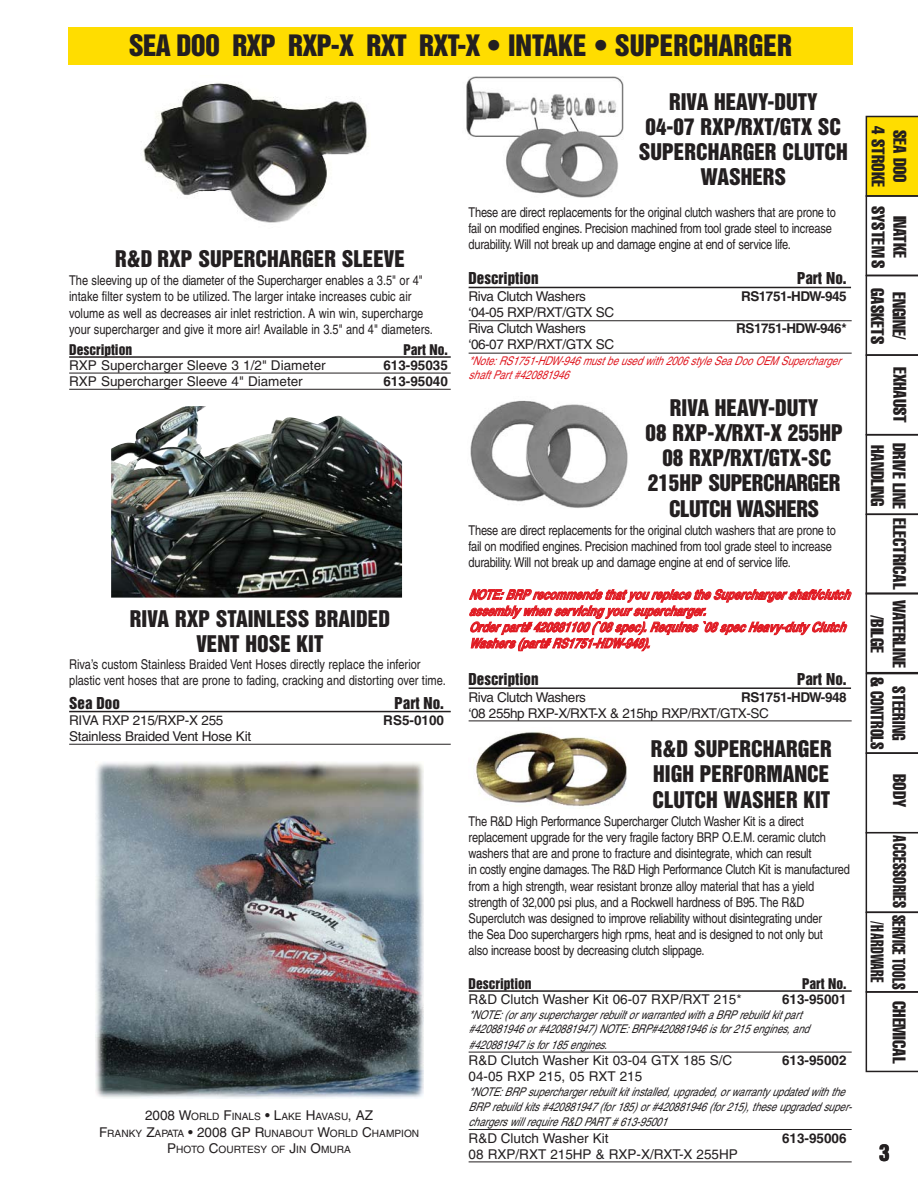
<style>
.page{position:relative;width:918px;height:1188px;background:#fff}
.page>*{position:absolute;margin:0;border:0;box-sizing:border-box;transform-origin:0 0}
.t1{font:27px "Helvetica Inserat";color:#231f20}
.t2{font:21px/25.2px "Helvetica Inserat";color:#231f20;text-align:center}
.t3{font:extra-condensed 18px/21.9px "Helvetica";color:#231f20}
.t4{font:extra-condensed 18px/21.8px "Helvetica";color:#231f20;scale:.84 1}
.t5{font:extra-condensed 18px/21.8px "Helvetica";color:#231f20;text-align:center;scale:.9 1}
.t6{font:15px "Helvetica Inserat";color:#231f20}
.t7{font:13.5px/16.2px "Helvetica";letter-spacing:-.02em;color:#231f20;scale:.82 1}
.t8{font:13.5px/16.2px "Helvetica";color:#231f20;scale:.82 1}
.t9{font:13.5px "Helvetica";color:#231f20}
.t10{font:italic 700 13.5px/16.2px "Helvetica";color:#e01a22;scale:.82 1}
.t11{font:13.5px/16.2px "Helvetica";letter-spacing:-.02em;color:#231f20}
.t12{font:700 13.5px "Helvetica";color:#231f20}
.t13{font:700 13.5px "Helvetica";letter-spacing:-.035em;color:#231f20}
.t14{font:13.5px "Helvetica Inserat";color:#231f20}
.t15{font:italic 12px/15px "Helvetica";letter-spacing:-.035em;color:#231f20;scale:.82 1}
.t16{font:italic 12px/14.4px "Helvetica";color:#e01a22;scale:.82 1}
.t17{font:10.2px/16.2px "Helvetica";color:#231f20;text-align:center}
.s1{font-size:13.5px}
</style>
<div class="page">
<hr style="left:69px;top:356px;width:382px;height:2px;background:#231f20">
<hr style="left:69px;top:373px;width:382px;height:1px;background:#231f20">
<hr style="left:69px;top:389px;width:382px;height:1px;background:#231f20">
<hr style="left:69px;top:711px;width:382px;height:1px;background:#231f20">
<hr style="left:69px;top:744px;width:382px;height:1px;background:#231f20">
<img style="left:111px;top:406px;width:291px;height:192px">
<svg style="left:866px;top:116px;width:52px;height:956px"></svg>
<div style="left:893px;top:836px;width:13px;height:72px;background:#fff"></div>
<div style="left:68px;top:27px;width:785px;height:38px;background:#fd0"></div>
<img style="left:95px;top:761px;width:329px;height:338px">
<hr style="left:469px;top:287px;width:382px;height:1px;background:#231f20">
<hr style="left:469px;top:320px;width:383px;height:1px;background:#231f20">
<hr style="left:469px;top:353px;width:383px;height:1px;background:#231f20">
<hr style="left:469px;top:687px;width:382px;height:2px;background:#231f20">
<hr style="left:469px;top:721px;width:383px;height:1px;background:#231f20">
<hr style="left:469px;top:990px;width:383px;height:2px;background:#231f20">
<hr style="left:469px;top:1052px;width:383px;height:1px;background:#231f20">
<hr style="left:469px;top:1129px;width:383px;height:1px;background:#231f20">
<hr style="left:469px;top:1162px;width:383px;height:1px;background:#231f20">
<img style="left:466px;top:77px;width:158px;height:121px">
<img style="left:476px;top:731px;width:151px;height:75px">
<img style="left:470px;top:400px;width:158px;height:108px">
<img style="left:143px;top:83px;width:226px;height:140px">
<h1 class="t1" style="left:129px;top:34px;width:665px">SEA DOO RXP RXP-X RXT RXT-X • INTAKE • SUPERCHARGER</h1>
<h2 class="t2" style="left:115px;top:247px;width:291px">R&amp;D RXP SUPERCHARGER SLEEVE</h2>
<p class="t8" style="left:69px;top:274px;width:445px">The sleeving up of the diameter of the Supercharger enables a 3.5" or 4" intake filter system to be utilized. The larger intake increases cubic air volume as well as decreases air inlet restriction. A win win, supercharge your supercharger and give it more air! Available in 3.5" and 4" diameters.</p>
<p class="t14" style="left:69px;top:344px;width:64px">Description</p>
<p class="t14" style="left:403px;top:344px;width:46px">Part No.</p>
<p class="t9" style="left:69px;top:360px;width:258px">RXP Supercharger Sleeve 3 1/2" Diameter</p>
<p class="t12" style="left:383px;top:360px;width:66px">613-95035</p>
<p class="t9" style="left:69px;top:376px;width:235px">RXP Supercharger Sleeve 4" Diameter</p>
<p class="t12" style="left:383px;top:376px;width:66px">613-95040</p>
<h2 class="t2" style="left:130px;top:607px;width:262px">RIVA RXP STAINLESS BRAIDED<br>VENT HOSE KIT</h2>
<p class="t8" style="left:69px;top:657px;width:461px">Riva’s custom Stainless Braided Vent Hoses directly replace the inferior plastic vent hoses that are prone to fading, cracking and distorting over time.</p>
<p class="t6" style="left:69px;top:697px;width:52px">Sea Doo</p>
<p class="t6" style="left:395px;top:697px;width:51px">Part No.</p>
<p class="t11" style="left:69px;top:713px;width:156px">RIVA RXP 215/RXP-X 255</p>
<p class="t12" style="left:383px;top:715px;width:62px">RS5-0100</p>
<p class="t11" style="left:69px;top:730px;width:183px">Stainless Braided Vent Hose Kit</p>
<p class="t17" style="left:99px;top:1110px;width:322px"><span class="s1">2008 W</span>ORLD <span class="s1">F</span>INALS <span class="s1">• L</span>AKE <span class="s1">H</span>AVASU<span class="s1">, AZ<br>F</span>RANKY <span class="s1">Z</span>APATA <span class="s1">• 2008 GP R</span>UNABOUT <span class="s1">W</span>ORLD <span class="s1">C</span>HAMPION<br><span class="s1">P</span>HOTO <span class="s1">C</span>OURTESY OF <span class="s1">J</span>IN <span class="s1">O</span>MURA</p>
<h2 class="t2" style="left:639px;top:90px;width:210px">RIVA HEAVY-DUTY<br>04-07 RXP/RXT/GTX SC<br>SUPERCHARGER CLUTCH<br>WASHERS</h2>
<p class="t7" style="left:469px;top:205px;width:450px">These are direct replacements for the original clutch washers that are prone to fail on modified engines. Precision machined from tool grade steel to increase durability. Will not break up and damage engine at end of service life.</p>
<p class="t6" style="left:469px;top:272px;width:71px">Description</p>
<p class="t6" style="left:797px;top:272px;width:51px">Part No.</p>
<p class="t11" style="left:469px;top:289px;width:119px">Riva Clutch Washers</p>
<p class="t13" style="left:741px;top:291px;width:107px">RS1751-HDW-945</p>
<p class="t11" style="left:469px;top:305px;width:147px">‘04-05 RXP/RXT/GTX SC<br>Riva Clutch Washers</p>
<p class="t13" style="left:736px;top:323px;width:112px">RS1751-HDW-946*</p>
<p class="t11" style="left:469px;top:338px;width:147px">‘06-07 RXP/RXT/GTX SC</p>
<p class="t16" style="left:469px;top:354px;width:460px">*Note: RS1751-HDW-946mustbeusedwith2006sty leSeaDooOEM Supercharger shaftPart#420881946</p>
<h2 class="t2" style="left:646px;top:396px;width:199px">RIVA HEAVY-DUTY<br>08 RXP-X/RXT-X 255HP<br>08 RXP/RXT/GTX-SC<br>215HP SUPERCHARGER<br>CLUTCH WASHERS</h2>
<p class="t7" style="left:469px;top:523px;width:450px">These are direct replacements for the original clutch washers that are prone to fail on modified engines. Precision machined from tool grade steel to increase durability. Will not break up and damage engine at end of service life.</p>
<p class="t10" style="left:469px;top:588px;width:472px">NOTE: BRPrecommendsthatyoureplacetheSuperchargershaft/clutch assembly whenservicingyoursupercharger.<br>Orderpart#420881100( `08spec). Requires`08specHeavy -duty Clutch Washers(part#RS1751-HDW-948).</p>
<p class="t6" style="left:469px;top:673px;width:71px">Description</p>
<p class="t6" style="left:797px;top:673px;width:51px">Part No.</p>
<p class="t11" style="left:469px;top:690px;width:119px">Riva Clutch Washers</p>
<p class="t13" style="left:741px;top:692px;width:107px">RS1751-HDW-948</p>
<p class="t11" style="left:469px;top:706px;width:302px">‘08 255hp RXP-X/RXT-X &amp; 215hp RXP/RXT/GTX-SC</p>
<h2 class="t2" style="left:651px;top:737px;width:182px;text-align:justify">R&amp;D SUPERCHARGER HIGH PERFORMANCE CLUTCH WASHER KIT</h2>
<p class="t7" style="left:469px;top:814px;width:467px">The R&amp;D High Performance Supercharger Clutch Washer Kit is a direct replacement upgrade for the very fragile factory BRP O.E.M. ceramic clutch washers that are and prone to fracture and disintegrate, which can result<br>in costly engine damages. The R&amp;D High Performance Clutch Kit is manufactured from a high strength, wear resistant bronze alloy material that has a yield strength of 32,000 psi plus, and a Rockwell hardness of B95. The R&amp;D Superclutch was designed to improve reliability without disintegrating under<br>the Sea Doo superchargers high rpms, heat and is designed to not only but<br>also increase boost by decreasing clutch slippage.</p>
<p class="t14" style="left:469px;top:978px;width:64px">Description</p>
<p class="t14" style="left:802px;top:978px;width:46px">Part No.</p>
<p class="t9" style="left:469px;top:994px;width:275px">R&amp;D Clutch Washer Kit 06-07 RXP/RXT 215*</p>
<p class="t12" style="left:782px;top:994px;width:66px">613-95001</p>
<p class="t15" style="left:469px;top:1008px;width:422px">*NOTE: (orany superchargerrebuiltorwarrantedwithaBRPrebuildkitpart #420881946or#420881947)NOTE: BRP#420881946isfor215engines,and #420881947isfor185engines.</p>
<p class="t9" style="left:469px;top:1055px;width:265px">R&amp;D Clutch Washer Kit 03-04 GTX 185 S/C</p>
<p class="t12" style="left:782px;top:1055px;width:66px">613-95002</p>
<p class="t9" style="left:469px;top:1072px;width:175px">04-05 RXP 215, 05 RXT 215</p>
<p class="t15" style="left:469px;top:1086px;width:473px">*NOTE: BRPsuperchargerrebuiltkitinstalled,upgraded,orwarranty updatedwiththe<br>BRPrebuildkits#420881947(for185)or#420881946(for215),theseupgradedsuper&shy;chargerswillrequireR&amp;DPART#613-95001</p>
<p class="t9" style="left:469px;top:1133px;width:141px">R&amp;D Clutch Washer Kit</p>
<p class="t12" style="left:782px;top:1133px;width:66px">613-95006</p>
<p class="t9" style="left:469px;top:1149px;width:271px">08 RXP/RXT 215HP &amp; RXP-X/RXT-X 255HP</p>
<h3 class="t3" style="left:888px;top:126px;width:62px;rotate:90deg">4 STROKE</h3>
<h3 class="t3" style="left:910px;top:130px;width:54px;rotate:90deg">SEA DOO</h3>
<h3 class="t3" style="left:910px;top:206px;width:140px;text-indent:10px;rotate:90deg">INATKE<br>SYSTEMS GASKETS</h3>
<h3 class="t3" style="left:909px;top:292px;width:50px;rotate:90deg">ENGINE/</h3>
<h3 class="t3" style="left:910px;top:367px;width:58px;rotate:90deg">EXHAUST</h3>
<h3 class="t3" style="left:909px;top:615px;width:54px;text-indent:-172px;rotate:90deg">DRIVE LINE ELECTRICAL WATERLINE /BILGE</h3>
<h3 class="t5" style="left:909px;top:677px;width:82px;rotate:90deg">STEERING<br>&amp; CONTROLS</h3>
<h3 class="t3" style="left:909px;top:774px;width:35px;rotate:90deg">BODY</h3>
<h3 class="t4" style="left:909px;top:921px;width:83px;text-indent:-86px;rotate:90deg">ACCESSORIES SERVICE TOOLS /HARDWARE</h3>
<h3 class="t3" style="left:909px;top:1001px;width:64px;rotate:90deg">CHEMICAL</h3>
<h3 class="t3" style="left:887px;top:445px;width:63px;rotate:90deg">HANDLING</h3>
<h2 class="t2" style="left:879px;top:1141px;width:12px">3</h2>
</div>
